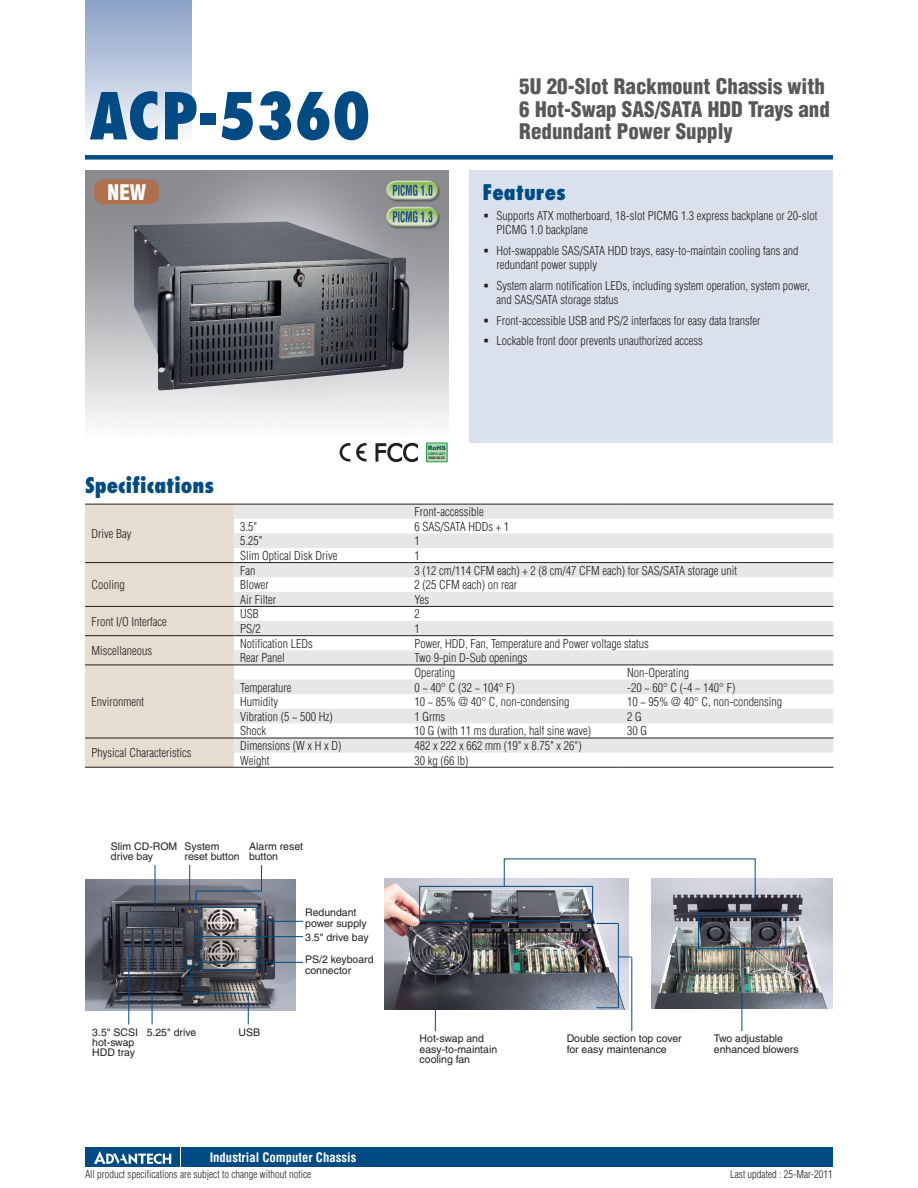
<style>
.page{position:relative;width:918px;height:1188px;background:#fff}
.page>*{position:absolute;margin:0;border:0;box-sizing:border-box;transform-origin:0 0}
.t1{font:800 condensed 63px "Futura";color:#004b84}
.t2{font:900 condensed 21px/22.5px "Helvetica";color:#57585a}
.t3{font:800 condensed 21px "Futura";color:#004b84}
.t4{font:900 condensed 21px "Helvetica";color:#fff}
.t5{font:700 condensed 12.75px "Helvetica";color:#fff}
.t6{font:300 condensed 12px/14.2px "Helvetica";color:#231f20}
.t7{font:10.5px/10.4px "Helvetica";color:#231f20}
.t8{font:300 condensed 10.5px "Helvetica";color:#231f20}
.t9{font:900 6px "Arial";color:#0c5447}
.t10{font:700 condensed 3.3px "Helvetica";color:#231f20;scale:1.11 1}
.t11{font:700 condensed 3.3px "Helvetica";color:#0c6a39;scale:1.04 1}
</style>
<div class="page">
<div style="left:85px;top:155px;width:748px;height:5px;background:#004b84"></div>
<div style="left:85px;top:0;width:106px;height:143px;background:linear-gradient(to bottom,#879fc5,#fafafd)"></div>
<div style="left:182px;top:1147px;width:651px;height:20px;background:#004b84"></div>
<div style="left:85px;top:1147px;width:95px;height:20px;background:#004b84"></div>
<svg style="left:94px;top:1151px;width:77px;height:13px"></svg>
<div style="left:470px;top:170px;width:363px;height:272px;background:#dae1ed"></div>
<img style="left:85px;top:170px;width:363px;height:255px">
<div style="left:85px;top:505px;width:149px;height:262px;background:#e6dccf"></div>
<svg style="left:234px;top:505px;width:599px;height:248px;fill:#e6e7e9"></svg>
<hr style="left:85px;top:767px;width:149px;height:1px;background:#231f20">
<hr style="left:234px;top:767px;width:174px;height:1px;background:#231f20">
<hr style="left:408px;top:767px;width:213px;height:1px;background:#231f20">
<hr style="left:621px;top:767px;width:212px;height:1px;background:#231f20">
<hr style="left:85px;top:504px;width:149px;height:1px;background:#231f20">
<hr style="left:234px;top:504px;width:174px;height:1px;background:#231f20">
<hr style="left:408px;top:504px;width:213px;height:1px;background:#231f20">
<hr style="left:621px;top:504px;width:212px;height:1px;background:#231f20">
<hr style="left:85px;top:562px;width:149px;height:1px;background:#231f20">
<hr style="left:234px;top:562px;width:174px;height:1px;background:#231f20">
<hr style="left:408px;top:562px;width:213px;height:1px;background:#231f20">
<hr style="left:621px;top:562px;width:212px;height:1px;background:#231f20">
<hr style="left:85px;top:606px;width:149px;height:1px;background:#231f20">
<hr style="left:234px;top:606px;width:174px;height:1px;background:#231f20">
<hr style="left:408px;top:606px;width:213px;height:1px;background:#231f20">
<hr style="left:621px;top:606px;width:212px;height:1px;background:#231f20">
<hr style="left:85px;top:635px;width:149px;height:1px;background:#231f20">
<hr style="left:234px;top:635px;width:174px;height:1px;background:#231f20">
<hr style="left:408px;top:635px;width:213px;height:1px;background:#231f20">
<hr style="left:621px;top:635px;width:212px;height:1px;background:#231f20">
<hr style="left:85px;top:665px;width:149px;height:1px;background:#231f20">
<hr style="left:85px;top:738px;width:149px;height:1px;background:#231f20">
<hr style="left:234px;top:665px;width:174px;height:1px;background:#231f20">
<hr style="left:408px;top:665px;width:213px;height:1px;background:#231f20">
<hr style="left:621px;top:665px;width:212px;height:1px;background:#231f20">
<hr style="left:234px;top:738px;width:174px;height:1px;background:#231f20">
<hr style="left:408px;top:738px;width:213px;height:1px;background:#231f20">
<hr style="left:621px;top:738px;width:212px;height:1px;background:#231f20">
<img style="left:375px;top:171px;width:73px;height:27px">
<img style="left:375px;top:198px;width:73px;height:38px">
<div style="left:94px;top:179px;width:65px;height:25px;background:#af704e;border-radius:10px"></div>
<img style="left:85px;top:880px;width:210px;height:131px">
<div style="left:186px;top:957px;width:8px;height:9px;border:1px solid #004b84"></div>
<hr style="left:196px;top:962px;width:107px;height:1px;background:#004b84">
<hr style="left:191px;top:936px;width:112px;height:1px;background:#004b84">
<hr style="left:155px;top:865px;width:1px;height:43px;background:#004b84">
<img style="left:384px;top:879px;width:244px;height:131px">
<div style="left:419px;top:886px;width:174px;height:35px;border:1px solid #004b84"></div>
<hr style="left:435px;top:953px;width:1px;height:78px;background:#004b84">
<svg style="left:596px;top:923px;width:22px;height:1px"></svg>
<hr style="left:618px;top:924px;width:1px;height:84px;background:#004b84">
<svg style="left:596px;top:1007px;width:22px;height:1px"></svg>
<svg style="left:618px;top:957px;width:13px;height:1px"></svg>
<hr style="left:631px;top:957px;width:1px;height:74px;background:#004b84">
<img style="left:652px;top:879px;width:181px;height:130px">
<div style="left:698px;top:913px;width:88px;height:36px;border:1px solid #004b84"></div>
<hr style="left:742px;top:948px;width:1px;height:83px;background:#004b84">
<svg style="left:503px;top:858px;width:253px;height:50px"></svg>
<hr style="left:189px;top:865px;width:1px;height:47px;background:#004b84">
<svg style="left:195px;top:865px;width:67px;height:48px"></svg>
<hr style="left:152px;top:923px;width:1px;height:101px;background:#004b84">
<hr style="left:128px;top:945px;width:1px;height:79px;background:#004b84">
<hr style="left:258px;top:921px;width:45px;height:1px;background:#004b84">
<svg style="left:190px;top:965px;width:59px;height:60px"></svg>
<div style="left:201px;top:907px;width:57px;height:63px;border:1px solid #004b84"></div>
<img style="left:133px;top:222px;width:277px;height:168px">
<svg style="left:426px;top:442px;width:22px;height:20px"></svg>
<div style="left:427px;top:444px;width:20px;height:17px;background:#b8dbb4"></div>
<svg style="left:340px;top:443px;width:10px;height:19px"></svg>
<svg style="left:356px;top:443px;width:10px;height:19px"></svg>
<svg style="left:375px;top:442px;width:43px;height:20px"></svg>
<h1 class="t1" style="left:89px;top:76px;width:282px">ACP-5360</h1>
<h2 class="t4" style="left:108px;top:179px;width:40px">NEW</h2>
<h2 class="t2" style="left:519px;top:75px;width:312px">5U 20-Slot Rackmount Chassis with<br>6 Hot-Swap SAS/SATA HDD Trays and<br>Redundant Power Supply</h2>
<h2 class="t3" style="left:482px;top:178px;width:85px">Features</h2>
<p class="t6" style="left:496px;top:208px;width:323px">Supports ATX motherboard, 18-slot PICMG 1.3 express backplane or 20-slot<br>PICMG 1.0 backplane</p>
<p class="t6" style="left:496px;top:243px;width:303px">Hot-swappable SAS/SATA HDD trays, easy-to-maintain cooling fans and redundant power supply</p>
<p class="t6" style="left:496px;top:278px;width:315px">System alarm notification LEDs, including system operation, system power, and SAS/SATA storage status</p>
<p class="t6" style="left:496px;top:310px;width:265px;line-height:20.7px">Front-accessible USB and PS/2 interfaces for easy data transfer<br>Lockable front door prevents unauthorized access</p>
<p class="t9" style="left:428px;top:444px;width:19px">RoHS</p>
<p class="t11" style="left:428px;top:451px;width:18px">COMPLIANT</p>
<p class="t10" style="left:428px;top:456px;width:17px">2002/95/EC</p>
<h2 class="t3" style="left:85px;top:472px;width:131px">Specifications</h2>
<p class="t6" style="left:91px;top:527px;width:42px">Drive Bay</p>
<p class="t6" style="left:91px;top:578px;width:35px">Cooling</p>
<p class="t6" style="left:91px;top:614px;width:77px">Front I/O Interface</p>
<p class="t6" style="left:91px;top:643px;width:62px">Miscellaneous</p>
<p class="t6" style="left:91px;top:695px;width:54px">Environment</p>
<p class="t6" style="left:92px;top:746px;width:101px">Physical Characteristics</p>
<p class="t6" style="left:415px;top:505px;width:71px">Front-accessible</p>
<p class="t6" style="left:240px;top:519px;width:19px">3.5"</p>
<p class="t6" style="left:415px;top:519px;width:96px">6 SAS/SATA HDDs + 1</p>
<p class="t6" style="left:240px;top:534px;width:24px">5.25"</p>
<p class="t6" style="left:415px;top:534px;width:7px">1</p>
<p class="t6" style="left:240px;top:548px;width:99px">Slim Optical Disk Drive</p>
<p class="t6" style="left:415px;top:548px;width:7px">1</p>
<p class="t6" style="left:240px;top:563px;width:17px">Fan</p>
<p class="t6" style="left:415px;top:563px;width:324px">3 (12 cm/114 CFM each) + 2 (8 cm/47 CFM each) for SAS/SATA storage unit</p>
<p class="t6" style="left:240px;top:578px;width:30px">Blower</p>
<p class="t6" style="left:415px;top:578px;width:104px">2 (25 CFM each) on rear</p>
<p class="t6" style="left:240px;top:592px;width:37px">Air Filter</p>
<p class="t6" style="left:415px;top:592px;width:16px">Yes</p>
<p class="t6" style="left:240px;top:607px;width:20px">USB</p>
<p class="t6" style="left:415px;top:607px;width:7px">2</p>
<p class="t6" style="left:240px;top:622px;width:22px">PS/2</p>
<p class="t6" style="left:415px;top:622px;width:7px">1</p>
<p class="t6" style="left:240px;top:636px;width:74px">Notification LEDs</p>
<p class="t6" style="left:415px;top:636px;width:236px">Power, HDD, Fan, Temperature and Power voltage status</p>
<p class="t6" style="left:240px;top:651px;width:46px">Rear Panel</p>
<p class="t6" style="left:415px;top:651px;width:115px">Two 9-pin D-Sub openings</p>
<p class="t6" style="left:415px;top:665px;width:42px">Operating</p>
<p class="t6" style="left:627px;top:665px;width:63px">Non-Operating</p>
<p class="t6" style="left:240px;top:680px;width:53px">Temperature</p>
<p class="t6" style="left:415px;top:680px;width:102px">0 ~ 40° C (32 ~ 104° F)</p>
<p class="t6" style="left:627px;top:680px;width:110px">-20 ~ 60° C (-4 ~ 140° F)</p>
<p class="t6" style="left:240px;top:695px;width:39px">Humidity</p>
<p class="t6" style="left:415px;top:695px;width:156px">10 ~ 85% @ 40° C, non-condensing</p>
<p class="t6" style="left:627px;top:695px;width:156px">10 ~ 95% @ 40° C, non-condensing</p>
<p class="t6" style="left:240px;top:709px;width:94px">Vibration (5 ~ 500 Hz)</p>
<p class="t6" style="left:415px;top:709px;width:32px">1 Grms</p>
<p class="t6" style="left:627px;top:709px;width:16px">2 G</p>
<p class="t6" style="left:240px;top:724px;width:27px">Shock</p>
<p class="t6" style="left:415px;top:724px;width:178px">10 G (with 11 ms duration, half sine wave)</p>
<p class="t6" style="left:627px;top:724px;width:21px">30 G</p>
<p class="t6" style="left:240px;top:739px;width:103px">Dimensions (W x H x D)</p>
<p class="t6" style="left:415px;top:739px;width:169px">482 x 222 x 662 mm (19" x 8.75" x 26")</p>
<p class="t6" style="left:240px;top:753px;width:31px">Weight</p>
<p class="t6" style="left:415px;top:753px;width:55px">30 kg (66 lb)</p>
<p class="t7" style="left:111px;top:841px;width:68px">Slim CD-ROM drive bay</p>
<p class="t7" style="left:185px;top:841px;width:57px">System reset button</p>
<p class="t7" style="left:249px;top:841px;width:55px">Alarm reset button</p>
<p class="t7" style="left:305px;top:907px;width:63px">Redundant power supply</p>
<p class="t7" style="left:92px;top:1027px;width:106px">3.5" SCSI 5.25" drive</p>
<p class="t7" style="left:239px;top:1027px;width:23px">USB</p>
<p class="t7" style="left:92px;top:1037px;width:44px">hot-swap<br>HDD tray</p>
<p class="t7" style="left:305px;top:927px;width:70px;line-height:22px">3.5" drive bay<br>PS/2 keyboard</p>
<p class="t7" style="left:305px;top:965px;width:48px">connector</p>
<p class="t7" style="left:420px;top:1033px;width:79px">Hot-swap and easy-to-maintain cooling fan</p>
<p class="t7" style="left:567px;top:1033px;width:116px">Double section top cover for easy maintenance</p>
<p class="t7" style="left:714px;top:1033px;width:86px">Two adjustable enhanced blowers</p>
<p class="t5" style="left:210px;top:1150px;width:148px">Industrial Computer Chassis</p>
<p class="t8" style="left:85px;top:1168px;width:228px">All product specifications are subject to change without notice</p>
<p class="t8" style="left:730px;top:1168px;width:104px">Last updated : 25-Mar-2011</p>
</div>
